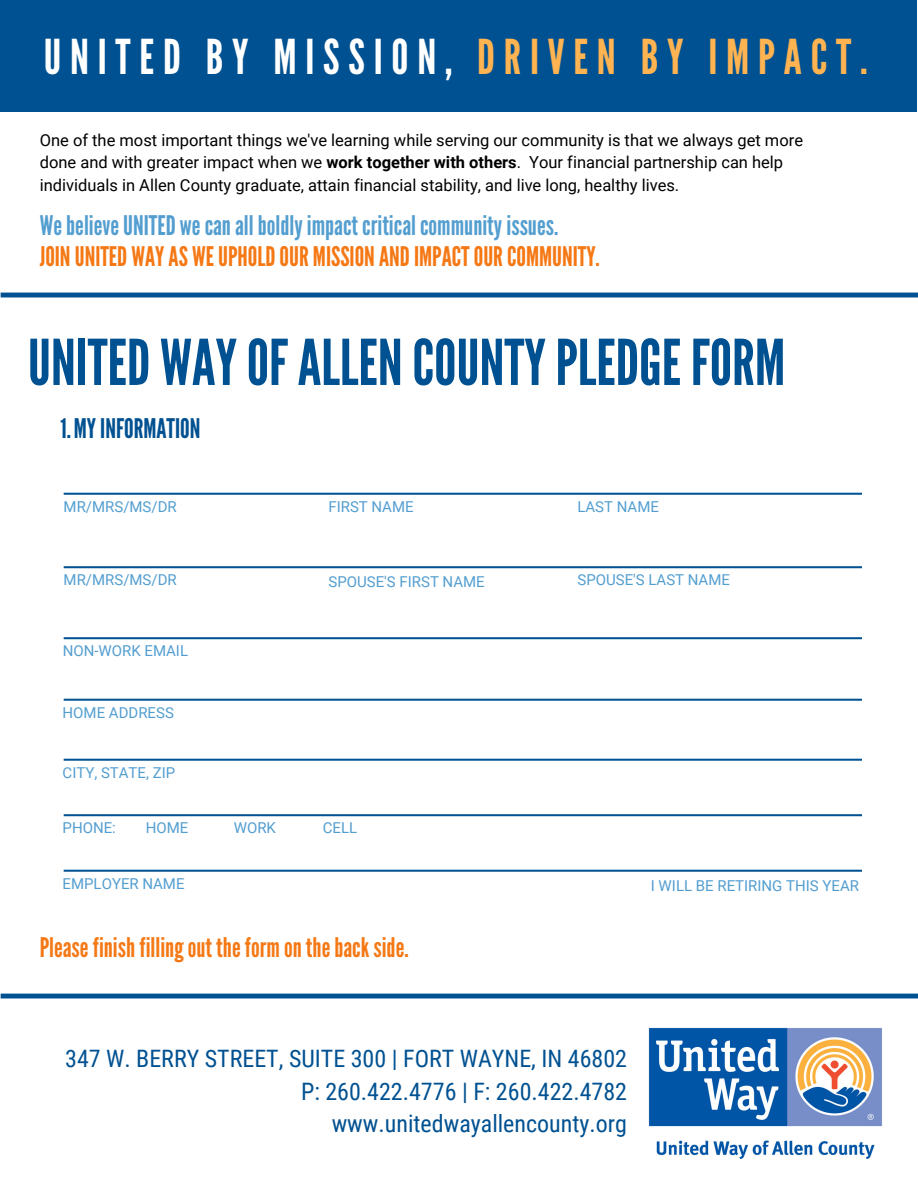
<style>
.page{position:relative;width:918px;height:1188px;background:#fff}
.page>*{position:absolute;margin:0;border:0;box-sizing:border-box;transform-origin:0 0}
.t1{font:63px "League Gothic";color:#005191}
.t2{font:48px "League Gothic";letter-spacing:.185em;color:#fff}
.t3{font:27px "League Gothic";color:#f57814}
.t4{font:27px "League Gothic";color:#539ed0}
.t5{font:27px "League Gothic";color:#005191}
.t6{font:24px/32.7px "Roboto Condensed";color:#005191;text-align:right}
.t7{font:16.5px/22.5px "Roboto";color:#000}
.t8{font:15px "Roboto";color:#539ed0}
.s1{color:#ffb351}
.s2{font-weight:700}
</style>
<div class="page">
<hr style="left:1px;top:293px;width:917px;height:4px;background:#005191">
<svg style="left:64px;top:493px;width:798px;height:2px;background:#20679f"></svg>
<svg style="left:64px;top:566px;width:798px;height:2px;background:#1b639c"></svg>
<svg style="left:64px;top:637px;width:798px;height:2px;background:#19629c"></svg>
<svg style="left:64px;top:699px;width:798px;height:2px;background:#22689f"></svg>
<svg style="left:64px;top:759px;width:798px;height:2px;background:#22689f"></svg>
<svg style="left:64px;top:814px;width:798px;height:2px;background:#19629c"></svg>
<svg style="left:64px;top:870px;width:798px;height:2px;background:#22689f"></svg>
<img style="left:648px;top:1027px;width:234px;height:132px">
<div style="left:1px;top:0;width:916px;height:112px;background:#005191"></div>
<hr style="left:1px;top:994px;width:917px;height:4px;background:#005191">
<h2 class="t2" style="left:44px;top:29px;width:825px">UNITED BY MISSION, <span class="s1">DRIVEN BY IMPACT.</span></h2>
<p class="t7" style="left:40px;top:129px;width:765px">One of the most important things we've learning while serving our community is that we always get more done and with greater impact when we <span class="s2">work together with others</span>. Your financial partnership can help individuals in Allen County graduate, attain financial stability, and live long, healthy lives.</p>
<h3 class="t4" style="left:40px;top:209px;width:520px">WebelieveUNITED wecanallboldlyimpactcriticalcommunityissues.</h3>
<h3 class="t3" style="left:40px;top:241px;width:562px">JOINUNITED WAYAS WEUPHOLDOUR MISSIONANDIMPACTOURCOMMUNITY.</h3>
<h1 class="t1" style="left:28px;top:326px;width:759px">UNITED WAYOFALLENCOUNTYPLEDGE FORM</h1>
<h3 class="t5" style="left:61px;top:413px;width:141px">1.MYINFORMATION</h3>
<p class="t8" style="left:64px;top:498px;width:115px">MR/MRS/MS/DR</p>
<p class="t8" style="left:328px;top:498px;width:87px">FIRST NAME</p>
<p class="t8" style="left:577px;top:498px;width:83px">LAST NAME</p>
<p class="t8" style="left:64px;top:571px;width:115px">MR/MRS/MS/DR</p>
<p class="t8" style="left:328px;top:574px;width:158px">SPOUSE'S FIRST NAME</p>
<p class="t8" style="left:577px;top:571px;width:154px">SPOUSE'S LAST NAME</p>
<p class="t8" style="left:63px;top:642px;width:127px">NON-WORK EMAIL</p>
<p class="t8" style="left:63px;top:704px;width:113px">HOME ADDRESS</p>
<p class="t8" style="left:63px;top:764px;width:114px">CITY, STATE, ZIP</p>
<p class="t8" style="left:63px;top:819px;width:55px">PHONE:</p>
<p class="t8" style="left:146px;top:819px;width:44px">HOME</p>
<p class="t8" style="left:234px;top:819px;width:44px">WORK</p>
<p class="t8" style="left:323px;top:819px;width:36px">CELL</p>
<p class="t8" style="left:63px;top:875px;width:123px">EMPLOYER NAME</p>
<p class="t8" style="left:651px;top:877px;width:210px">I WILL BE RETIRING THIS YEAR</p>
<h3 class="t3" style="left:40px;top:932px;width:370px">Pleasefinishfillingout theform onthebackside.</h3>
<h3 class="t6" style="left:65px;top:1043px;width:563px">347 W. BERRY STREET, SUITE 300 | FORT WAYNE, IN 46802<br>P: 260.422.4776 | F: 260.422.4782 www.unitedwayallencounty.org</h3>
</div>
